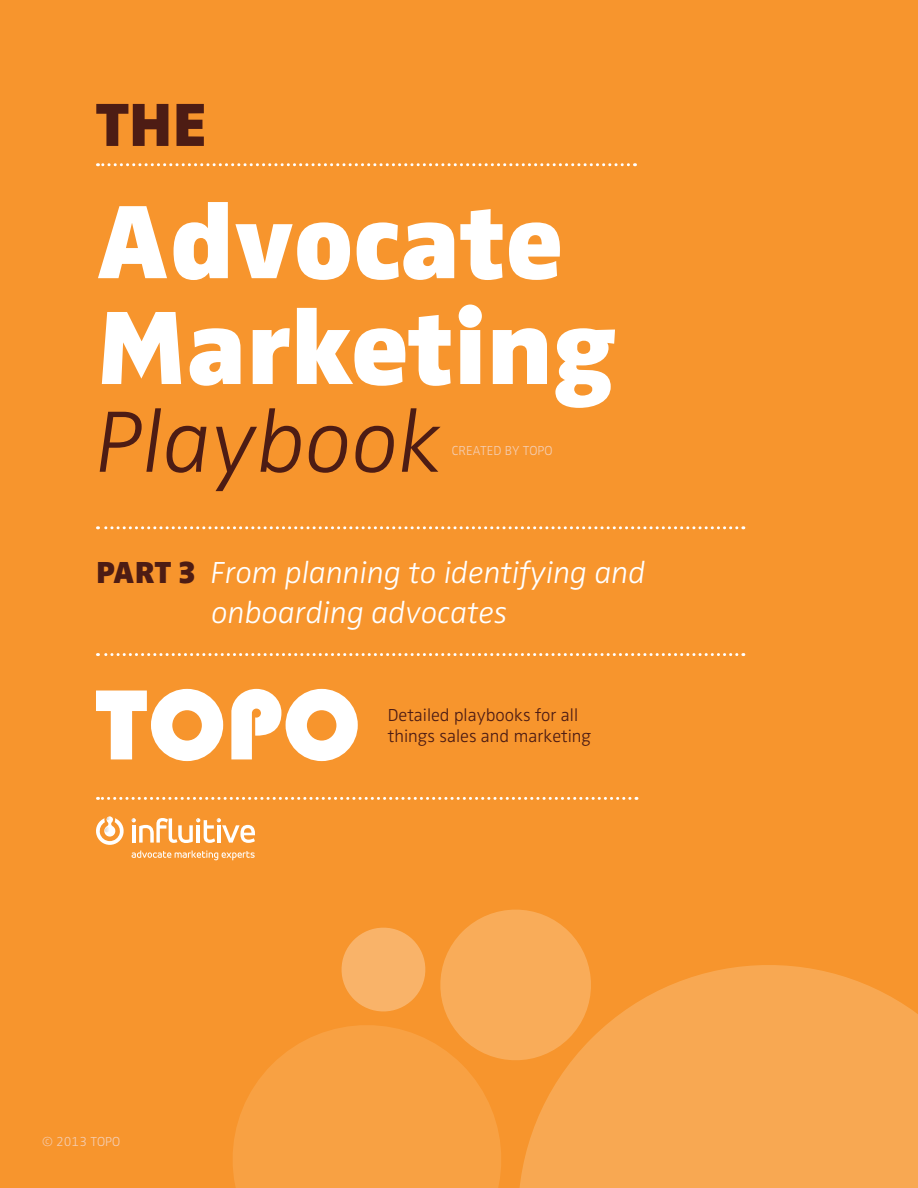
<style>
.page{position:relative;width:918px;height:1188px;background:#f7952d}
.page>*{position:absolute;margin:0;border:0;box-sizing:border-box;transform-origin:0 0}
.t1{font:108px/105.9px "Zwo w 8";color:#fff}
.t2{font:90px "Zwo w 2 Italic";color:#4d1c14}
.t3{font:63px "Zwo w 8";color:#4d1c14}
.t4{font:31.5px/39.8px "Zwo w 2 Italic";color:#fff}
.t5{font:18px/21px "Zwo w 2";color:#4d1c14}
.t6{font:13.5px "Zwo w 2";color:#f4cdb1}
.s1{font-family:"Zwo w 8";color:#4d1c14}
</style>
<div class="page">
<svg style="left:519px;top:965px;width:399px;height:223px;background:#f7a64e"></svg>
<svg style="left:233px;top:1029px;width:268px;height:159px;background:#f79f40"></svg>
<svg style="left:337px;top:909px;width:261px;height:159px"></svg>
<svg style="left:97px;top:526px;width:640px;height:3px"></svg>
<svg style="left:97px;top:653px;width:640px;height:3px"></svg>
<svg style="left:98px;top:797px;width:532px;height:3px"></svg>
<svg style="left:98px;top:163px;width:530px;height:3px"></svg>
<svg style="left:96px;top:689px;width:127px;height:72px"></svg>
<svg style="left:231px;top:689px;width:127px;height:72px"></svg>
<svg style="left:96px;top:816px;width:28px;height:29px"></svg>
<svg style="left:132px;top:818px;width:123px;height:25px"></svg>
<svg style="left:132px;top:850px;width:123px;height:10px"></svg>
<h3 class="t3" style="left:96px;top:87px;width:112px">the</h3>
<h1 class="t1" style="left:96px;top:188px;width:521px">Advocate<br>Marketing</h1>
<h2 class="t2" style="left:96px;top:390px;width:348px">Playbook</h2>
<p class="t6" style="left:452px;top:443px;width:102px">CREATED BY TOPO</p>
<p class="t4" style="left:212px;top:552px;width:435px;text-indent:-116px"><span class="s1">PART 3</span> From planning to identifying and onboarding advocates</p>
<p class="t6" style="left:42px;top:1134px;width:80px">© 2013 TOPO</p>
<p class="t5" style="left:388px;top:704px;width:205px">Detailed playbooks for all things sales and marketing</p>
</div>
